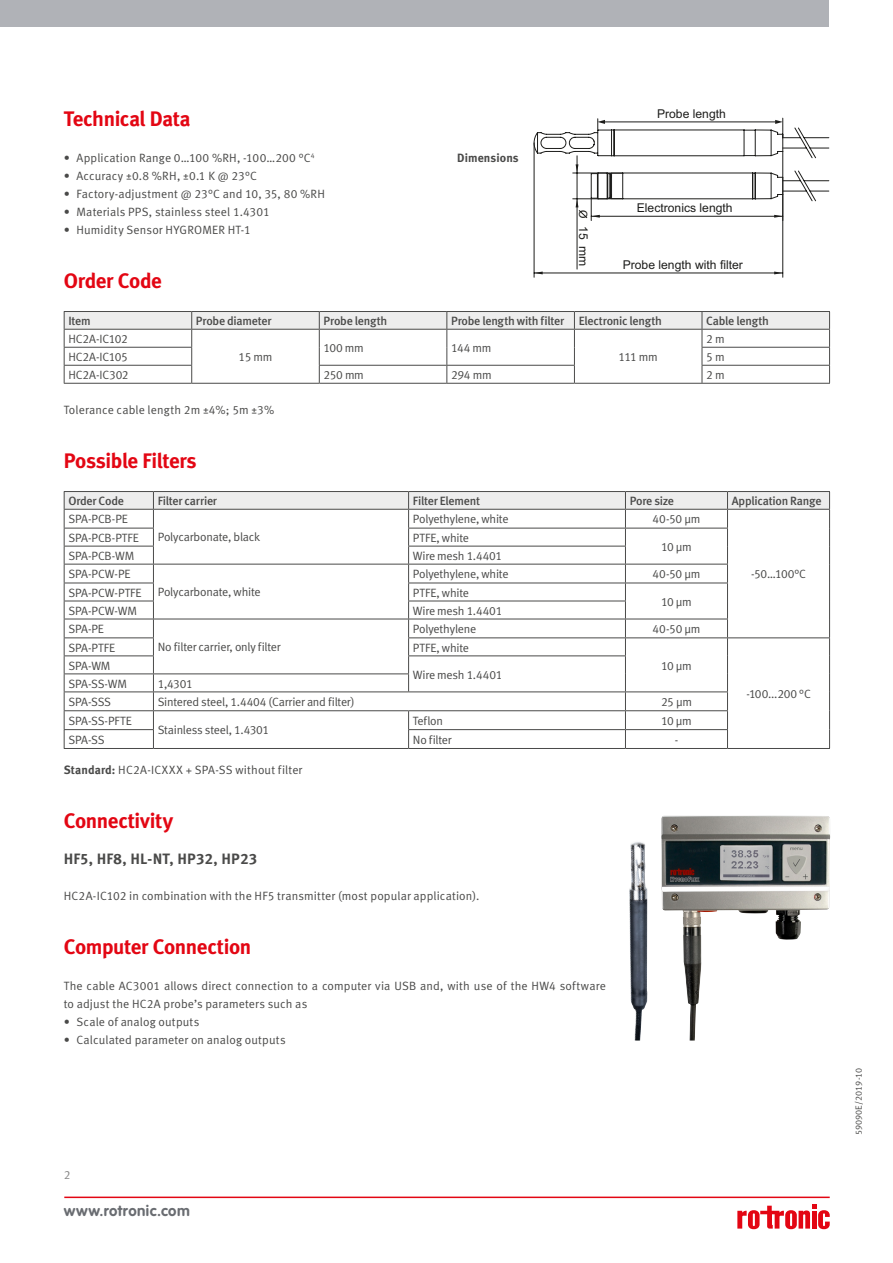
<style>
.page{position:relative;width:893px;height:1263px;background:#fff}
.page>*{position:absolute;margin:0;border:0;box-sizing:border-box;transform-origin:0 0}
.t1{font:21px "Meta Bold LF";letter-spacing:-.02em;color:#e30613}
.t2{font:15px "Meta Bold LF Caps";letter-spacing:.01em;color:#4a4a49}
.t3{font:700 15px "VAG Rounded";letter-spacing:.03em;color:#696c71}
.t4{font:12.15px "Arial";color:#1d1d1b}
.t5{font:12.15px "Myriad Pro";color:#1d1d1b}
.t6{font:12px/18px "Meta Normal LF";letter-spacing:.005em;color:#4a4a49}
.t7{font:12px "Meta Normal LF";letter-spacing:-.015em;color:#4a4a49}
.t8{font:12px "Meta Medium LF";letter-spacing:-.02em;color:#4a4a49}
.t9{font:12px "Meta Normal LF";letter-spacing:-.02em;color:#4a4a49}
.t10{font:12px "Meta Bold LF";letter-spacing:.01em;color:#4a4a49}
.t11{font:12px "Meta Normal LF";color:#878787}
.t12{font:9px "Meta Normal LF";letter-spacing:.01em;color:#4a4a49}
.s1{font-family:"Meta Bold LF"}
</style>
<div class="page">
<div style="left:0;top:0;width:829px;height:26px;background:#b0b2b7"></div>
<hr style="left:64px;top:1196px;width:766px;height:2px;background:#e30613">
<svg style="left:737px;top:1204px;width:93px;height:25px"></svg>
<hr style="left:192px;top:383px;width:127px;height:1px;background:#4a4a49">
<hr style="left:319px;top:383px;width:128px;height:1px;background:#4a4a49">
<hr style="left:447px;top:383px;width:127px;height:1px;background:#4a4a49">
<hr style="left:574px;top:383px;width:128px;height:1px;background:#4a4a49">
<hr style="left:702px;top:383px;width:128px;height:1px;background:#4a4a49">
<hr style="left:64px;top:383px;width:128px;height:1px;background:#4a4a49">
<svg style="left:64px;top:311px;width:766px;height:72px"></svg>
<img style="left:661px;top:815px;width:169px;height:225px">
<img style="left:629px;top:842px;width:18px;height:198px">
<hr style="left:64px;top:748px;width:89px;height:1px;background:#4a4a49">
<hr style="left:409px;top:748px;width:216px;height:1px;background:#4a4a49">
<hr style="left:625px;top:748px;width:102px;height:1px;background:#4a4a49">
<hr style="left:727px;top:748px;width:103px;height:1px;background:#4a4a49">
<svg style="left:64px;top:491px;width:766px;height:257px"></svg>
<hr style="left:153px;top:748px;width:256px;height:1px;background:#4a4a49">
<hr style="left:782px;top:151px;width:1px;height:126px;background:#1d1d1b">
<hr style="left:534px;top:143px;width:1px;height:134px;background:#1d1d1b">
<hr style="left:534px;top:273px;width:249px;height:1px;background:#1d1d1b">
<hr style="left:577px;top:156px;width:1px;height:113px;background:#1d1d1b">
<svg style="left:534px;top:117px;width:295px;height:104px"></svg>
<p class="t4" style="left:657px;top:106px;width:70px">Probe length</p>
<h1 class="t1" style="left:64px;top:105px;width:128px">Technical Data</h1>
<p class="t6" style="left:64px;top:149px;width:252px">• Application Range 0…100 %RH, -100…200 °C<sup>4</sup></p>
<p class="t6" style="left:64px;top:167px;width:195px">• Accuracy ±0.8 %RH, ±0.1 K @ 23°C</p>
<p class="t6" style="left:64px;top:185px;width:263px">• Factory-adjustment @ 23°C and 10, 35, 80 %RH</p>
<p class="t6" style="left:64px;top:203px;width:208px">• Materials PPS, stainless steel 1.4301</p>
<p class="t6" style="left:64px;top:221px;width:188px">• Humidity Sensor HYGROMER HT-1</p>
<h1 class="t1" style="left:64px;top:267px;width:100px">Order Code</h1>
<p class="t8" style="left:68px;top:314px;width:24px">Item</p>
<p class="t8" style="left:196px;top:314px;width:77px">Probe diameter</p>
<p class="t8" style="left:324px;top:314px;width:65px">Probe length</p>
<p class="t8" style="left:451px;top:314px;width:212px">Probe length with filter Electronic length</p>
<p class="t8" style="left:706px;top:314px;width:64px">Cable length</p>
<p class="t7" style="left:68px;top:332px;width:61px">HC2A-IC102</p>
<p class="t6" style="left:239px;top:348px;width:35px">15 mm</p>
<p class="t10" style="left:457px;top:150px;width:63px">Dimensions</p>
<p class="t4" style="left:637px;top:200px;width:97px">Electronics length</p>
<p class="t5" style="left:591px;top:210px;width:10px;rotate:90deg">O</p>
<p class="t4" style="left:592px;top:246px;width:22px;rotate:90deg">mm</p>
<p class="t4" style="left:592px;top:226px;width:15px;rotate:90deg">15</p>
<p class="t4" style="left:623px;top:256px;width:122px">Probe length with filter</p>
<p class="t6" style="left:706px;top:330px;width:20px">2 m</p>
<p class="t6" style="left:324px;top:339px;width:42px">100 mm</p>
<p class="t6" style="left:451px;top:339px;width:42px">144 mm</p>
<p class="t7" style="left:68px;top:350px;width:61px">HC2A-IC105</p>
<p class="t6" style="left:706px;top:348px;width:20px">5 m</p>
<p class="t7" style="left:68px;top:368px;width:62px">HC2A-IC302</p>
<p class="t6" style="left:324px;top:366px;width:42px">250 mm</p>
<p class="t6" style="left:451px;top:366px;width:42px">294 mm</p>
<p class="t6" style="left:706px;top:366px;width:20px">2 m</p>
<p class="t6" style="left:64px;top:401px;width:212px">Tolerance cable length 2m ±4%; 5m ±3%</p>
<p class="t6" style="left:619px;top:348px;width:41px">111 mm</p>
<h1 class="t1" style="left:64px;top:447px;width:134px">Possible Filters</h1>
<p class="t8" style="left:68px;top:494px;width:57px">Order Code</p>
<p class="t8" style="left:158px;top:494px;width:61px">Filter carrier</p>
<p class="t8" style="left:413px;top:494px;width:69px">Filter Element</p>
<p class="t8" style="left:630px;top:494px;width:46px">Pore size</p>
<p class="t8" style="left:732px;top:494px;width:91px">Application Range</p>
<p class="t6" style="left:68px;top:510px;width:61px">SPA-PCB-PE</p>
<p class="t9" style="left:158px;top:530px;width:104px">Polycarbonate, black</p>
<p class="t7" style="left:413px;top:512px;width:97px">Polyethylene, white</p>
<p class="t6" style="left:653px;top:510px;width:49px">40-50 μm</p>
<p class="t6" style="left:68px;top:528px;width:72px">SPA-PCB-PTFE</p>
<p class="t6" style="left:413px;top:528px;width:58px">PTFE, white</p>
<p class="t6" style="left:661px;top:537px;width:32px">10 μm</p>
<p class="t6" style="left:68px;top:546px;width:67px">SPA-PCB-WM</p>
<p class="t7" style="left:413px;top:549px;width:91px">Wire mesh 1.4401</p>
<p class="t6" style="left:68px;top:565px;width:64px">SPA-PCW-PE</p>
<p class="t9" style="left:158px;top:585px;width:104px">Polycarbonate, white</p>
<p class="t7" style="left:413px;top:567px;width:97px">Polyethylene, white</p>
<p class="t6" style="left:653px;top:565px;width:49px">40-50 μm</p>
<p class="t6" style="left:751px;top:565px;width:57px">-50…100°C</p>
<p class="t6" style="left:68px;top:583px;width:75px">SPA-PCW-PTFE</p>
<p class="t6" style="left:413px;top:583px;width:58px">PTFE, white</p>
<p class="t6" style="left:661px;top:592px;width:32px">10 μm</p>
<p class="t6" style="left:68px;top:601px;width:70px">SPA-PCW-WM</p>
<p class="t7" style="left:413px;top:604px;width:91px">Wire mesh 1.4401</p>
<p class="t6" style="left:68px;top:620px;width:37px">SPA-PE</p>
<p class="t7" style="left:158px;top:640px;width:124px">No filter carrier, only filter</p>
<p class="t7" style="left:413px;top:622px;width:65px">Polyethylene</p>
<p class="t6" style="left:653px;top:620px;width:49px">40-50 μm</p>
<p class="t6" style="left:68px;top:638px;width:48px">SPA-PTFE</p>
<p class="t6" style="left:413px;top:638px;width:58px">PTFE, white</p>
<p class="t6" style="left:68px;top:656px;width:44px">SPA-WM</p>
<p class="t6" style="left:661px;top:656px;width:32px">10 μm</p>
<p class="t7" style="left:413px;top:667px;width:91px">Wire mesh 1.4401</p>
<p class="t6" style="left:68px;top:674px;width:60px">SPA-SS-WM</p>
<p class="t6" style="left:158px;top:674px;width:37px">1,4301</p>
<p class="t6" style="left:68px;top:693px;width:44px">SPA-SSS</p>
<p class="t7" style="left:158px;top:695px;width:198px">Sintered steel, 1.4404 (Carrier and filter)</p>
<p class="t6" style="left:661px;top:693px;width:33px">25 μm</p>
<p class="t6" style="left:68px;top:712px;width:65px">SPA-SS-PFTE</p>
<p class="t9" style="left:158px;top:723px;width:113px">Stainless steel, 1.4301</p>
<p class="t6" style="left:413px;top:712px;width:32px">Teflon</p>
<p class="t6" style="left:661px;top:712px;width:32px">10 μm</p>
<p class="t6" style="left:68px;top:730px;width:38px">SPA-SS</p>
<p class="t7" style="left:413px;top:733px;width:40px">No filter</p>
<p class="t6" style="left:675px;top:730px;width:5px">-</p>
<p class="t6" style="left:64px;top:761px;width:240px"><span class="s1">Standard:</span> HC2A-ICXXX + SPA-SS without filter</p>
<h1 class="t1" style="left:64px;top:807px;width:111px">Connectivity</h1>
<p class="t2" style="left:64px;top:849px;width:195px">HF5, HF8, HL-NT, HP32, HP23</p>
<p class="t6" style="left:64px;top:887px;width:417px">HC2A-IC102 in combination with the HF5 transmitter (most popular application).</p>
<h1 class="t1" style="left:64px;top:933px;width:189px">Computer Connection</h1>
<p class="t6" style="left:64px;top:977px;width:544px">The cable AC3001 allows direct connection to a computer via USB and, with use of the HW4 software to adjust the HC2A probe’s parameters such as</p>
<p class="t6" style="left:64px;top:1013px;width:137px">• Scale of analog outputs</p>
<p class="t6" style="left:64px;top:1031px;width:223px">• Calculated parameter on analog outputs</p>
<p class="t11" style="left:64px;top:1168px;width:8px">2</p>
<p class="t3" style="left:64px;top:1202px;width:128px">www.rotronic.com</p>
<p class="t6" style="left:746px;top:685px;width:66px">-100...200 °C</p>
<p class="t12" style="left:853px;top:1135px;width:69px;rotate:-90deg">59090E/2019-10</p>
</div>
